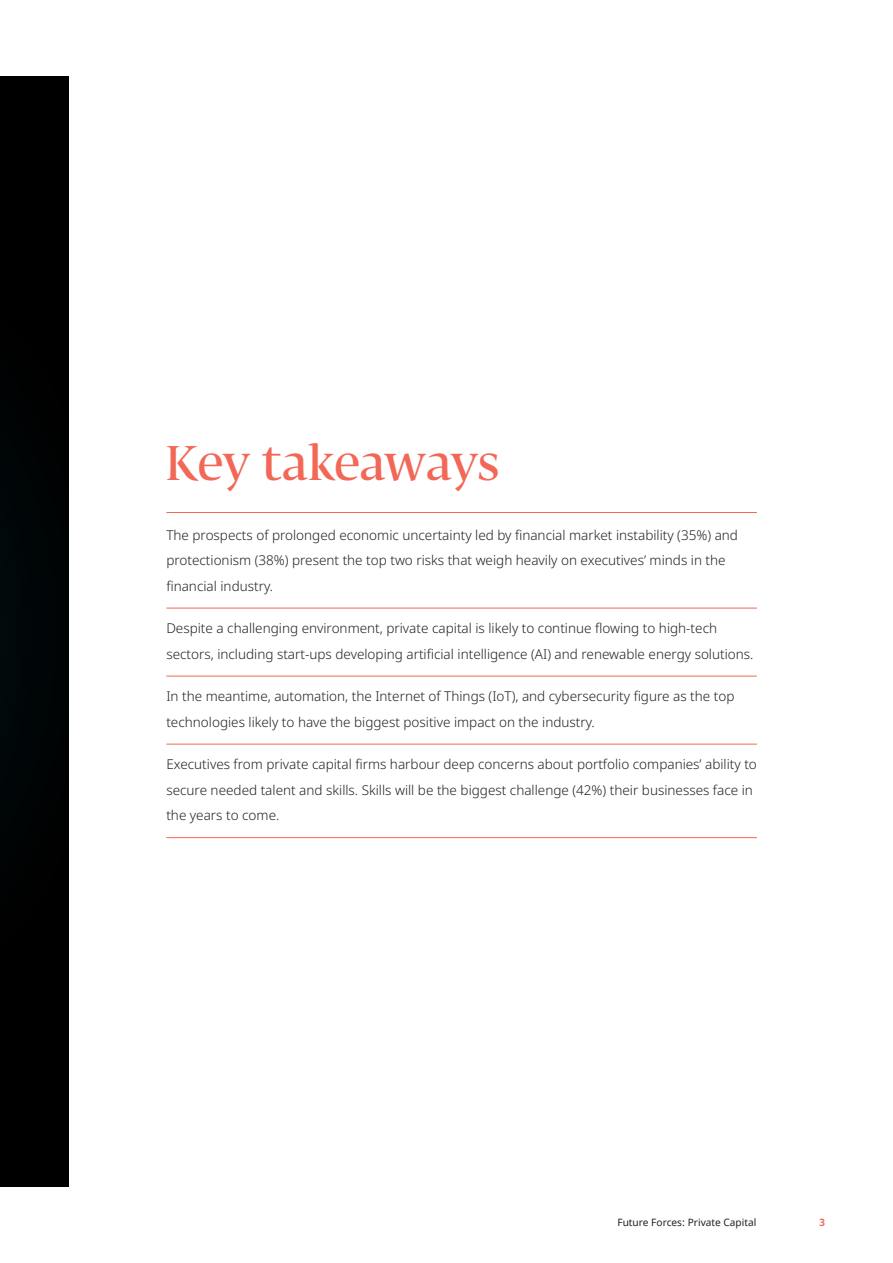
<style>
.page{position:relative;width:893px;height:1263px;background:#fff}
.page>*{position:absolute;margin:0;border:0;box-sizing:border-box;transform-origin:0 0}
.t1{font:500 48px "Fedra Serif Display";letter-spacing:-.005em;color:#f26756}
.t2{font:300 13.5px/25.5px "Noto Sans";color:#231f20}
.t3{font:10.2px "Noto Sans";color:#231f20}
.t4{font:700 10.2px "Noto Sans";color:#f26756}
</style>
<div class="page">
<img style="left:0;top:77px;width:68px;height:1109px">
<hr style="left:166px;top:512px;width:591px;height:1px;background:#f26756">
<hr style="left:166px;top:608px;width:591px;height:1px;background:#f26756">
<hr style="left:166px;top:676px;width:591px;height:1px;background:#f26756">
<hr style="left:166px;top:744px;width:591px;height:1px;background:#f26756">
<hr style="left:166px;top:837px;width:591px;height:1px;background:#f26756">
<h1 class="t1" style="left:166px;top:435px;width:334px">Key takeaways</h1>
<p class="t2" style="left:166px;top:522px;width:573px">The prospects of prolonged economic uncertainty led by financial market instability (35%) and protectionism (38%) present the top two risks that weigh heavily on executives’ minds in the financial industry.</p>
<p class="t2" style="left:166px;top:616px;width:589px">Despite a challenging environment, private capital is likely to continue flowing to high-tech sectors, including start-ups developing artificial intelligence (AI) and renewable energy solutions.</p>
<p class="t2" style="left:166px;top:684px;width:570px">In the meantime, automation, the Internet of Things (IoT), and cybersecurity figure as the top technologies likely to have the biggest positive impact on the industry.</p>
<p class="t2" style="left:166px;top:752px;width:592px">Executives from private capital firms harbour deep concerns about portfolio companies’ ability to secure needed talent and skills. Skills will be the biggest challenge (42%) their businesses face in the years to come.</p>
<p class="t3" style="left:617px;top:1215px;width:140px">Future Forces: Private Capital</p>
<p class="t4" style="left:819px;top:1215px;width:7px">3</p>
</div>
